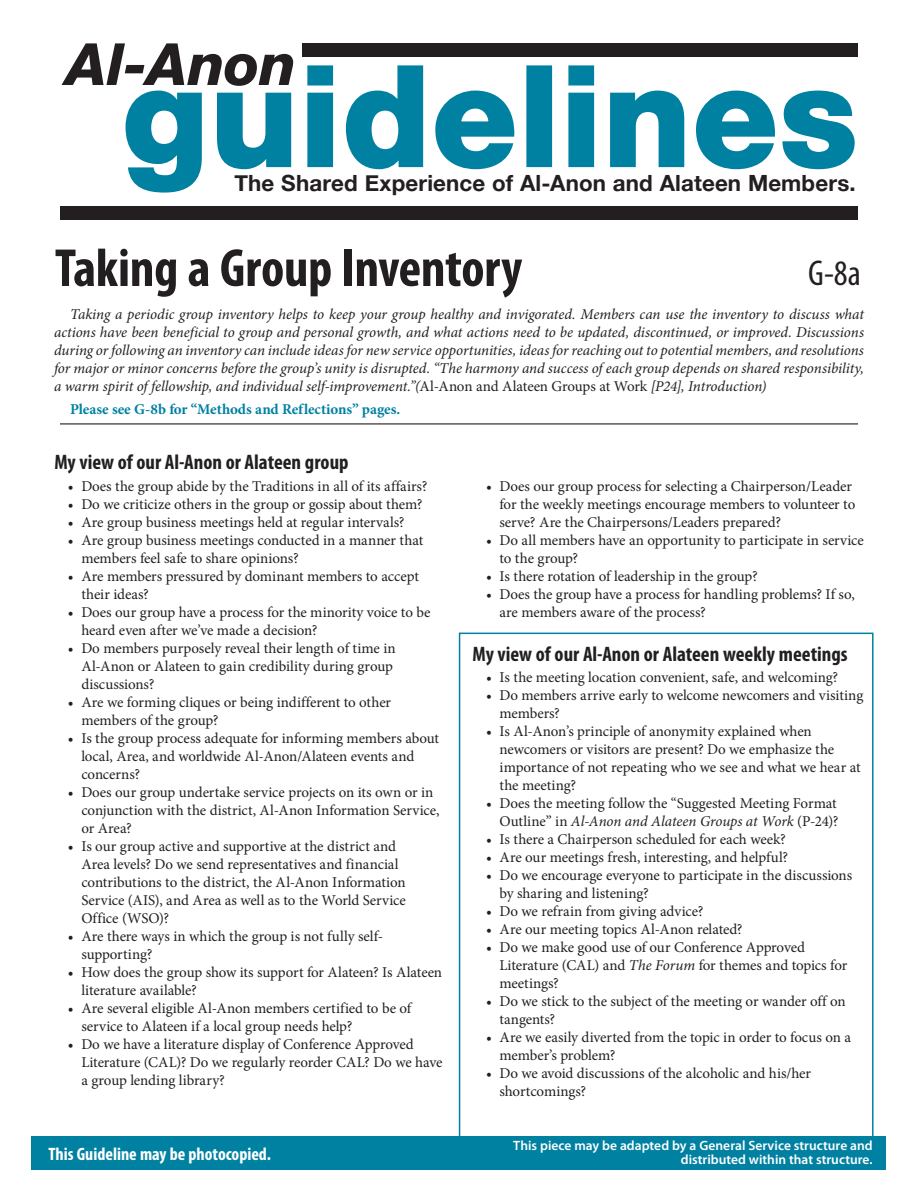
<style>
.page{position:relative;width:918px;height:1188px;background:#fff}
.page>*{position:absolute;margin:0;border:0;box-sizing:border-box;transform-origin:0 0}
.t1{font:700 condensed 54px "Myriad Pro";letter-spacing:-.005em;color:#231f20}
.t2{font:condensed 36px "Myriad Pro";color:#231f20}
.t3{font:700 22.35px "Helvetica Neue";letter-spacing:.005em;color:#231f20}
.t4{font:700 condensed 21px "Myriad Pro";color:#231f20}
.t5{font:700 condensed 18px "Myriad Pro";color:#fff}
.t6{font:15px/18px "Minion Pro";letter-spacing:-.01em;color:#231f20}
.t7{font:italic 15px/18px "Minion Pro";letter-spacing:-.005em;color:#231f20;text-align:justify}
.t8{font:700 15px "Minion Pro";letter-spacing:-.005em;color:#0081a2}
.t9{font:600 13.5px/14px "Myriad Pro";color:#fff;text-align:right}
.s1{font-style:normal}
.s2{font-style:italic}
</style>
<div class="page">
<svg style="left:62px;top:43px;width:231px;height:42px"></svg>
<svg style="left:125px;top:64px;width:730px;height:129px"></svg>
<div style="left:303px;top:43px;width:555px;height:13px;background:#231f20"></div>
<div style="left:60px;top:207px;width:798px;height:13px;background:#231f20"></div>
<div style="left:32px;top:1136px;width:854px;height:34px;background:#0081a2"></div>
<div style="left:459px;top:633px;width:415px;height:536px;border:2px solid #0081a2"></div>
<hr style="left:60px;top:423px;width:798px;height:1px;background:#231f20">
<h3 class="t3" style="left:235px;top:170px;width:623px">The Shared Experience of Al‑Anon and Alateen Members.</h3>
<h1 class="t1" style="left:55px;top:234px;width:469px">Taking a Group Inventory</h1>
<h2 class="t2" style="left:808px;top:251px;width:54px">G-8a</h2>
<p class="t7" style="left:54px;top:305px;width:812px;text-indent:16px">Taking a periodic group inventory helps to keep your group healthy and invigorated. Members can use the inventory to discuss what actions have been beneficial to group and personal growth, and what actions need to be updated, discontinued, or improved. Discussions during or following an inventory can include ideas for new service opportunities, ideas for reaching out to potential members, and resolutions for major or minor concerns before the group’s unity is disrupted. “The harmony and success of each group depends on shared responsibility, a warm spirit of fellowship, and individual self-improvement.”(<span class="s1">Al-Anon and Alateen Groups at Work</span> [P24], Introduction)</p>
<p class="t8" style="left:70px;top:399px;width:332px">Please see G-8b for “Methods and Reflections” pages.</p>
<h3 class="t4" style="left:54px;top:449px;width:296px">My view of our Al-Anon or Alateen group</h3>
<p class="t6" style="left:68px;top:477px;width:361px">• Does the group abide by the Traditions in all of its affairs?</p>
<p class="t6" style="left:68px;top:495px;width:356px">• Do we criticize others in the group or gossip about them?</p>
<p class="t6" style="left:68px;top:513px;width:338px">• Are group business meetings held at regular intervals?</p>
<p class="t6" style="left:81px;top:531px;width:343px;text-indent:-14px">• Are group business meetings conducted in a manner that members feel safe to share opinions?</p>
<p class="t6" style="left:81px;top:567px;width:339px;text-indent:-14px">• Are members pressured by dominant members to accept their ideas?</p>
<p class="t6" style="left:81px;top:603px;width:351px;text-indent:-14px">• Does our group have a process for the minority voice to be heard even after we’ve made a decision?</p>
<p class="t6" style="left:81px;top:639px;width:316px;text-indent:-14px">• Do members purposely reveal their length of time in<br>Al-Anon or Alateen to gain credibility during group discussions?</p>
<p class="t6" style="left:81px;top:693px;width:311px;text-indent:-14px">• Are we forming cliques or being indifferent to other members of the group?</p>
<p class="t6" style="left:81px;top:729px;width:359px;text-indent:-14px">• Is the group process adequate for informing members about local, Area, and worldwide Al-Anon/Alateen events and concerns?</p>
<p class="t6" style="left:81px;top:783px;width:360px;text-indent:-14px">• Does our group undertake service projects on its own or in conjunction with the district, Al-Anon Information Service, or Area?</p>
<p class="t6" style="left:81px;top:837px;width:326px;text-indent:-14px">• Is our group active and supportive at the district and Area levels? Do we send representatives and financial contributions to the district, the Al-Anon Information Service (AIS), and Area as well as to the World Service Office (WSO)?</p>
<p class="t6" style="left:81px;top:927px;width:303px;text-indent:-14px">• Are there ways in which the group is not fully self&shy;supporting?</p>
<p class="t6" style="left:81px;top:963px;width:362px;text-indent:-14px">• How does the group show its support for Alateen? Is Alateen literature available?</p>
<p class="t6" style="left:81px;top:999px;width:331px;text-indent:-14px">• Are several eligible Al-Anon members certified to be of service to Alateen if a local group needs help?</p>
<p class="t6" style="left:81px;top:1035px;width:363px;text-indent:-14px">• Do we have a literature display of Conference Approved<br>Literature (CAL)? Do we regularly reorder CAL? Do we have a group lending library?</p>
<p class="t6" style="left:499px;top:477px;width:357px;text-indent:-13px">• Does our group process for selecting a Chairperson/Leader for the weekly meetings encourage members to volunteer to serve? Are the Chairpersons/Leaders prepared?</p>
<p class="t6" style="left:499px;top:531px;width:366px;text-indent:-13px">• Do all members have an opportunity to participate in service to the group?</p>
<p class="t6" style="left:486px;top:567px;width:273px">• Is there rotation of leadership in the group?</p>
<p class="t6" style="left:499px;top:585px;width:357px;text-indent:-13px">• Does the group have a process for handling problems? If so, are members aware of the process?</p>
<h3 class="t4" style="left:472px;top:641px;width:377px">My view of our Al-Anon or Alateen weekly meetings</h3>
<p class="t6" style="left:486px;top:669px;width:354px">• Is the meeting location convenient, safe, and welcoming?</p>
<p class="t6" style="left:500px;top:687px;width:365px;text-indent:-14px">• Do members arrive early to welcome newcomers and visiting members?</p>
<p class="t6" style="left:500px;top:723px;width:363px;text-indent:-14px">• Is Al-Anon’s principle of anonymity explained when newcomers or visitors are present? Do we emphasize the importance of not repeating who we see and what we hear at the meeting?</p>
<p class="t6" style="left:486px;top:795px;width:354px;text-align:right">• Does the meeting follow the “Suggested Meeting Format<br>Outline” in <span class="s2">Al-Anon and Alateen Groups at Work</span> (P-24)?</p>
<p class="t6" style="left:486px;top:831px;width:301px">• Is there a Chairperson scheduled for each week?</p>
<p class="t6" style="left:486px;top:849px;width:304px">• Are our meetings fresh, interesting, and helpful?</p>
<p class="t6" style="left:500px;top:867px;width:354px;text-indent:-14px">• Do we encourage everyone to participate in the discussions by sharing and listening?</p>
<p class="t6" style="left:486px;top:903px;width:219px">• Do we refrain from giving advice?</p>
<p class="t6" style="left:486px;top:921px;width:258px">• Are our meeting topics Al-Anon related?</p>
<p class="t6" style="left:500px;top:939px;width:349px;text-indent:-14px">• Do we make good use of our Conference Approved<br>Literature (CAL) and <span class="s2">The Forum</span> for themes and topics for meetings?</p>
<p class="t6" style="left:500px;top:993px;width:348px;text-indent:-14px">• Do we stick to the subject of the meeting or wander off on tangents?</p>
<p class="t6" style="left:500px;top:1029px;width:353px;text-indent:-14px">• Are we easily diverted from the topic in order to focus on a member’s problem?</p>
<p class="t6" style="left:500px;top:1065px;width:313px;text-indent:-14px">• Do we avoid discussions of the alcoholic and his/her shortcomings?</p>
<p class="t5" style="left:48px;top:1142px;width:224px">This Guideline may be photocopied.</p>
<p class="t9" style="left:513px;top:1138px;width:361px">This piece may be adapted by a General Service structure and distributed within that structure.</p>
</div>
